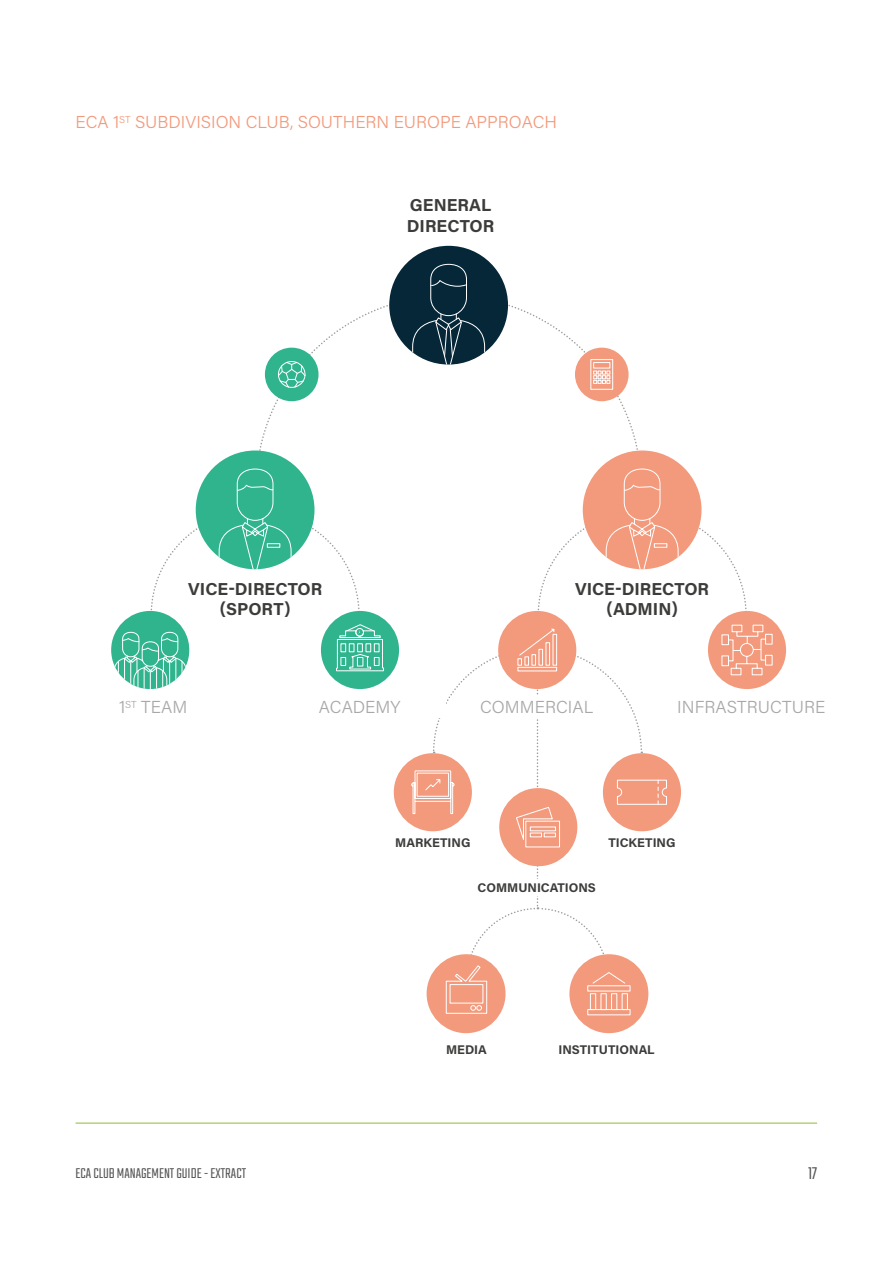
<style>
.page{position:relative;width:893px;height:1263px;background:#fff}
.page>*{position:absolute;margin:0;border:0;box-sizing:border-box;transform-origin:0 0}
.t1{font:300 18.9px "Teko";color:#545454}
.t2{font:700 17.25px/20.9px "Acumin Pro";color:#3c3c3b;text-align:center}
.t3{font:300 17.25px "Acumin Pro";color:#f39a7c}
.t4{font:300 17.25px "Acumin Pro";color:#a8a8a7}
.t5{font:300 15.75px "Teko";color:#545454}
.t6{font:700 12.6px "Acumin Pro";color:#3c3c3b}
</style>
<div class="page">
<hr style="left:76px;top:1123px;width:741px;height:1px;background:#94c23d">
<svg style="left:254px;top:350px;width:389px;height:118px"></svg>
<div style="left:265px;top:348px;width:53px;height:53px;background:#30b48e;border-radius:50%"></div>
<div style="left:575px;top:348px;width:53px;height:53px;background:#f39a7c;border-radius:50%"></div>
<div style="left:196px;top:451px;width:118px;height:118px;background:#30b48e;border-radius:50%"></div>
<svg style="left:150px;top:468px;width:210px;height:148px"></svg>
<div style="left:583px;top:451px;width:118px;height:118px;background:#f39a7c;border-radius:50%"></div>
<svg style="left:537px;top:468px;width:210px;height:148px"></svg>
<div style="left:111px;top:611px;width:78px;height:78px;background:#30b48e;border-radius:50%"></div>
<svg style="left:114px;top:632px;width:73px;height:57px"></svg>
<div style="left:498px;top:611px;width:78px;height:78px;background:#f39a7c;border-radius:50%"></div>
<div style="left:321px;top:611px;width:78px;height:78px;background:#30b48e;border-radius:50%"></div>
<div style="left:708px;top:611px;width:78px;height:78px;background:#f39a7c;border-radius:50%"></div>
<div style="left:389px;top:246px;width:119px;height:119px;background:#062738;border-radius:50%"></div>
<svg style="left:277px;top:264px;width:336px;height:126px"></svg>
<div style="left:427px;top:954px;width:78px;height:79px;background:#f39a7c;border-radius:50%"></div>
<div style="left:569px;top:954px;width:79px;height:79px;background:#f39a7c;border-radius:50%"></div>
<svg style="left:336px;top:624px;width:437px;height:392px"></svg>
<div style="left:473px;top:879px;width:127px;height:17px;background:#fff"></div>
<div style="left:450px;top:696px;width:173px;height:22px;background:#fff"></div>
<div style="left:274px;top:696px;width:172px;height:22px;background:#fff"></div>
<p class="t3" style="left:76px;top:115px;width:483px">ECA 1<sup>ST</sup> SUBDIVISION CLUB, SOUTHERN EUROPE APPROACH</p>
<p class="t2" style="left:407px;top:195px;width:89px;text-align:left">GENERAL<br>DIRECTOR</p>
<p class="t2" style="left:188px;top:579px;width:135px">VICE-DIRECTOR (SPORT)</p>
<p class="t2" style="left:575px;top:579px;width:135px">VICE-DIRECTOR (ADMIN)</p>
<p class="t4" style="left:119px;top:700px;width:70px">1<sup>ST</sup> TEAM</p>
<p class="t4" style="left:319px;top:700px;width:83px">ACADEMY</p>
<p class="t4" style="left:480px;top:700px;width:115px">COMMERCIAL</p>
<p class="t4" style="left:677px;top:700px;width:150px">INFRASTRUCTURE</p>
<p class="t6" style="left:395px;top:837px;width:77px">MARKETING</p>
<p class="t6" style="left:608px;top:837px;width:69px">TICKETING</p>
<p class="t6" style="left:477px;top:882px;width:120px">COMMUNICATIONS</p>
<p class="t6" style="left:446px;top:1044px;width:42px">MEDIA</p>
<p class="t6" style="left:558px;top:1044px;width:98px">INSTITUTIONAL</p>
<p class="t5" style="left:76px;top:1163px;width:172px">ECA CLUB MANAGEMENT GUIDE - EXTRACT</p>
<p class="t1" style="left:808px;top:1160px;width:10px">17</p>
</div>
